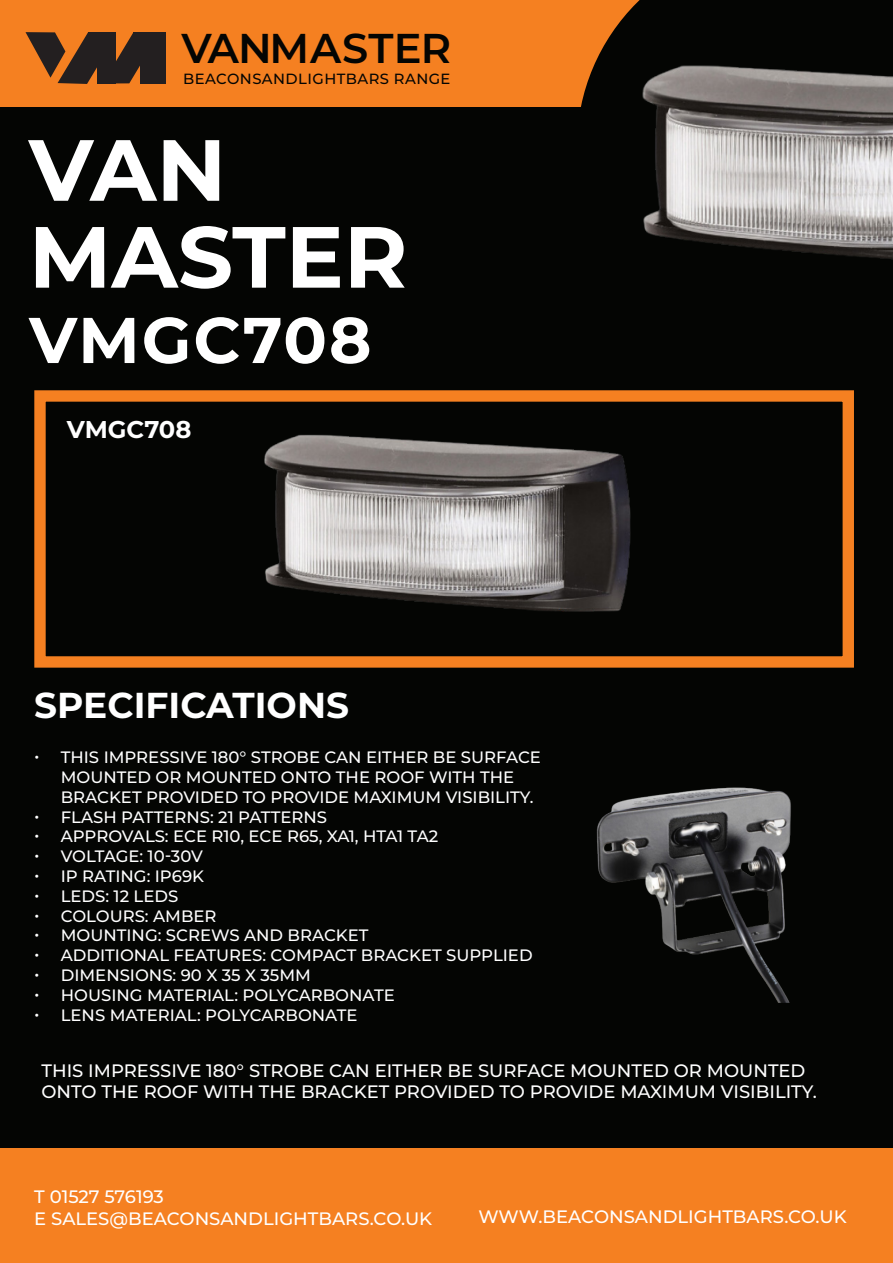
<style>
.page{position:relative;width:893px;height:1263px;background:#040503}
.page>*{position:absolute;margin:0;border:0;box-sizing:border-box;transform-origin:0 0}
.t1{font:700 86.55px "Montserrat";color:#fff}
.t2{font:700 64.5px "Montserrat";letter-spacing:.03em;color:#fff}
.t3{font:600 41.7px "Montserrat";letter-spacing:-.01em;color:#040503}
.t4{font:700 36px "Montserrat";color:#fff}
.t5{font:700 24.3px "Montserrat";color:#fff}
.t6{font:500 18px/21.6px "Montserrat";color:#fff}
.t7{font:500 16.5px/19.8px "Montserrat";color:#fff}
.t8{font:500 14.7px "Montserrat";letter-spacing:.03em;color:#040503}
</style>
<div class="page">
<div style="left:0;top:0;width:893px;height:106px;background:#f58021"></div>
<img style="left:577px;top:0;width:316px;height:260px">
<div style="left:34px;top:390px;width:820px;height:278px;border:11px solid #f58021"></div>
<div style="left:140px;top:33px;width:26px;height:51px;background:#231f20"></div>
<svg style="left:26px;top:32px;width:127px;height:52px"></svg>
<div style="left:0;top:1148px;width:893px;height:115px;background:#f58021"></div>
<img style="left:264px;top:434px;width:367px;height:178px">
<img style="left:596px;top:787px;width:195px;height:216px">
<p class="t3" style="left:182px;top:18px;width:271px">VANMASTER</p>
<p class="t8" style="left:183px;top:68px;width:269px">BEACONSANDLIGHTBARS RANGE</p>
<p class="t1" style="left:29px;top:108px;width:199px">VAN</p>
<p class="t1" style="left:29px;top:195px;width:380px">MASTER</p>
<p class="t2" style="left:29px;top:294px;width:344px">VMGC708</p>
<p class="t5" style="left:67px;top:412px;width:126px">VMGC708</p>
<p class="t4" style="left:34px;top:680px;width:316px">SPECIFICATIONS</p>
<p class="t7" style="left:61px;top:747px;width:482px;text-indent:-26px">• THIS IMPRESSIVE 180° STROBE CAN EITHER BE SURFACE<br>MOUNTED OR MOUNTED ONTO THE ROOF WITH THE<br>BRACKET PROVIDED TO PROVIDE MAXIMUM VISIBILITY.</p>
<p class="t7" style="left:34px;top:806px;width:294px">• FLASH PATTERNS: 21 PATTERNS</p>
<p class="t7" style="left:34px;top:826px;width:405px">• APPROVALS: ECE R10, ECE R65, XA1, HTA1 TA2</p>
<p class="t7" style="left:34px;top:846px;width:170px">• VOLTAGE: 10-30V</p>
<p class="t7" style="left:34px;top:865px;width:171px">• IP RATING: IP69K</p>
<p class="t7" style="left:34px;top:885px;width:146px">• LEDS: 12 LEDS</p>
<p class="t7" style="left:34px;top:905px;width:184px">• COLOURS: AMBER</p>
<p class="t7" style="left:34px;top:925px;width:336px">• MOUNTING: SCREWS AND BRACKET</p>
<p class="t7" style="left:34px;top:945px;width:500px">• ADDITIONAL FEATURES: COMPACT BRACKET SUPPLIED</p>
<p class="t7" style="left:34px;top:964px;width:278px">• DIMENSIONS: 90 X 35 X 35MM</p>
<p class="t7" style="left:34px;top:984px;width:362px">• HOUSING MATERIAL: POLYCARBONATE</p>
<p class="t7" style="left:34px;top:1004px;width:325px">• LENS MATERIAL: POLYCARBONATE</p>
<p class="t6" style="left:42px;top:1059px;width:777px">THIS IMPRESSIVE 180° STROBE CAN EITHER BE SURFACE MOUNTED OR MOUNTED<br>ONTO THE ROOF WITH THE BRACKET PROVIDED TO PROVIDE MAXIMUM VISIBILITY.</p>
<p class="t6" style="left:34px;top:1185px;width:131px">T 01527 576193</p>
<p class="t6" style="left:34px;top:1207px;width:399px">E SALES@BEACONSANDLIGHTBARS.CO.UK</p>
<p class="t6" style="left:478px;top:1205px;width:370px">WWW.BEACONSANDLIGHTBARS.CO.UK</p>
<p class="t6" style="left:40px;top:1217px;width:306px">BEACONSANDLIGHTBARS.CO.UK</p>
</div>
